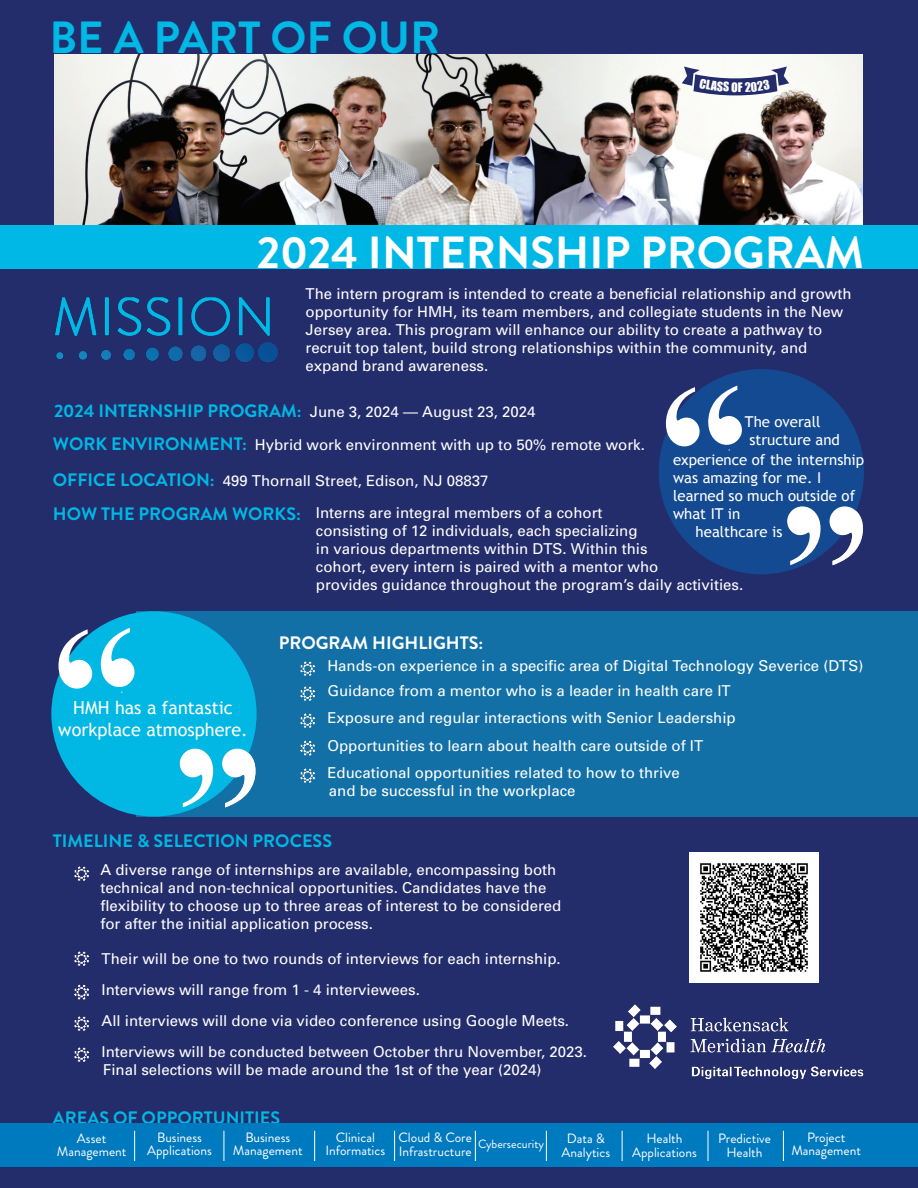
<style>
.page{position:relative;width:918px;height:1188px;background:#242d6b}
.page>*{position:absolute;margin:0;border:0;box-sizing:border-box;transform-origin:0 0}
.t1{font:700 45px "Brandon Grotesque";color:#fff}
.t2{font:700 45px "Brandon Grotesque";color:#00b8e5}
.t3{font:700 18px "Brandon Grotesque";color:#00b8e5}
.t4{font:18px/21.6px "Trebuchet MS";color:#fff;text-align:center}
.t5{font:700 18px "Brandon Grotesque";color:#00b8e3}
.t6{font:700 18px "Brandon Grotesque";color:#fff}
.t7{font:15px/18px "Univers";color:#fff}
.t8{font:15px/18px "Trebuchet MS";color:#fff}
.t9{font:13.5px/13.5px "Brandon Grotesque";color:#fff;text-align:center}
.t10{font:12px "Brandon Grotesque";color:#fff}
.t11{font:12px "Impact";color:#fff}
.s1{font-family:"Brandon Grotesque";font-weight:700;font-size:18px;color:#00b8e5}
</style>
<div class="page">
<img style="left:613px;top:1004px;width:251px;height:75px">
<img style="left:55px;top:297px;width:224px;height:66px">
<div style="left:659px;top:369px;width:205px;height:205px;background:#144a91;border-radius:50%"></div>
<svg style="left:787px;top:506px;width:76px;height:59px"></svg>
<svg style="left:666px;top:386px;width:76px;height:65px"></svg>
<div style="left:136px;top:611px;width:782px;height:206px;background:#1270a6"></div>
<img style="left:300px;top:661px;width:16px;height:15px">
<img style="left:300px;top:686px;width:16px;height:15px">
<img style="left:300px;top:713px;width:16px;height:15px">
<img style="left:300px;top:740px;width:16px;height:16px">
<img style="left:300px;top:768px;width:16px;height:15px">
<div style="left:51px;top:611px;width:206px;height:206px;background:#00b8e3;border-radius:50%"></div>
<svg style="left:180px;top:749px;width:76px;height:58px"></svg>
<svg style="left:58px;top:628px;width:77px;height:65px"></svg>
<img style="left:74px;top:866px;width:16px;height:15px">
<img style="left:74px;top:951px;width:16px;height:15px">
<img style="left:74px;top:984px;width:16px;height:16px">
<img style="left:74px;top:1016px;width:16px;height:15px">
<img style="left:74px;top:1047px;width:16px;height:15px">
<div style="left:0;top:1123px;width:918px;height:44px;background:#007abe"></div>
<img style="left:689px;top:853px;width:130px;height:130px">
<img style="left:54px;top:54px;width:808px;height:171px">
<div style="left:0;top:225px;width:918px;height:44px;background:#00b8e5"></div>
<hr style="left:134px;top:1131px;width:1px;height:30px;background:#fff">
<hr style="left:224px;top:1131px;width:1px;height:30px;background:#fff">
<hr style="left:314px;top:1131px;width:1px;height:30px;background:#fff">
<hr style="left:394px;top:1131px;width:1px;height:30px;background:#fff">
<hr style="left:475px;top:1131px;width:1px;height:30px;background:#fff">
<hr style="left:546px;top:1131px;width:1px;height:30px;background:#fff">
<hr style="left:622px;top:1131px;width:1px;height:30px;background:#fff">
<hr style="left:708px;top:1131px;width:1px;height:30px;background:#fff">
<hr style="left:783px;top:1131px;width:1px;height:30px;background:#fff">
<svg style="left:682px;top:67px;width:107px;height:30px"></svg>
<p class="t2" style="left:50px;top:6px;width:392px">BE A PART OF OUR</p>
<p class="t11" style="left:738px;top:78px;width:6px">F</p>
<p class="t1" style="left:257px;top:221px;width:609px">2024 INTERNSHIP PROGRAM</p>
<p class="t7" style="left:306px;top:285px;width:547px">The intern program is intended to create a beneficial relationship and growth opportunity for HMH, its team members, and collegiate students in the New Jersey area. This program will enhance our ability to create a pathway to recruit top talent, build strong relationships within the community, and expand brand awareness.</p>
<p class="t7" style="left:54px;top:402px;width:483px"><span class="s1">2024 INTERNSHIP PROGRAM:</span> June 3, 2024 — August 23, 2024</p>
<p class="t7" style="left:53px;top:436px;width:594px"><span class="s1">WORK ENVIRONMENT:</span> Hybrid work environment with up to 50% remote work.</p>
<p class="t7" style="left:53px;top:472px;width:437px"><span class="s1">OFFICE LOCATION:</span> 499 Thornall Street, Edison, NJ 08837</p>
<p class="t8" style="left:749px;top:413px;width:92px;text-indent:-5px">The overall structure and</p>
<p class="t8" style="left:673px;top:451px;width:193px">experience of the internship</p>
<p class="t8" style="left:673px;top:469px;width:150px">was amazing for me. I</p>
<p class="t8" style="left:673px;top:487px;width:184px">learned so much outside of</p>
<p class="t8" style="left:673px;top:505px;width:69px">what IT in</p>
<p class="t8" style="left:696px;top:523px;width:88px">healthcare is</p>
<p class="t7" style="left:316px;top:504px;width:429px">Interns are integral members of a cohort<br>consisting of 12 individuals, each specializing<br>in various departments within DTS. Within this<br>cohort, every intern is paired with a mentor who<br>provides guidance throughout the program’s daily activities.</p>
<p class="t3" style="left:53px;top:501px;width:250px">HOW THE PROGRAM WORKS:</p>
<p class="t4" style="left:58px;top:697px;width:191px">HMH has a fantastic workplace atmosphere.</p>
<p class="t6" style="left:279px;top:630px;width:206px">PROGRAM HIGHLIGHTS:</p>
<p class="t7" style="left:327px;top:657px;width:538px">Hands-on experience in a specific area of Digital Technology Severice (DTS)</p>
<p class="t7" style="left:327px;top:682px;width:405px">Guidance from a mentor who is a leader in health care IT</p>
<p class="t7" style="left:327px;top:709px;width:410px">Exposure and regular interactions with Senior Leadership</p>
<p class="t7" style="left:327px;top:737px;width:377px">Opportunities to learn about health care outside of IT</p>
<p class="t7" style="left:327px;top:764px;width:354px">Educational opportunities related to how to thrive and be successful in the workplace</p>
<p class="t5" style="left:53px;top:828px;width:281px">TIMELINE &amp; SELECTION PROCESS</p>
<p class="t7" style="left:100px;top:861px;width:462px">A diverse range of internships are available, encompassing both technical and non-technical opportunities. Candidates have the flexibility to choose up to three areas of interest to be considered for after the initial application process.</p>
<p class="t7" style="left:102px;top:949px;width:461px">Their will be one to two rounds of interviews for each internship.</p>
<p class="t7" style="left:102px;top:981px;width:320px">Interviews will range from 1 - 4 interviewees.</p>
<p class="t7" style="left:102px;top:1012px;width:469px">All interviews will done via video conference using Google Meets.</p>
<p class="t7" style="left:102px;top:1043px;width:487px">Interviews will be conducted between October thru November, 2023.<br>Final selections will be made around the 1st of the year (2024)</p>
<p class="t3" style="left:53px;top:1105px;width:229px">AREAS OF OPPORTUNITIES</p>
<p class="t9" style="left:57px;top:1131px;width:71px">Asset<br>Management</p>
<p class="t9" style="left:157px;top:1130px;width:46px">Business</p>
<p class="t9" style="left:147px;top:1144px;width:66px">Applications</p>
<p class="t9" style="left:245px;top:1130px;width:46px">Business</p>
<p class="t9" style="left:233px;top:1144px;width:71px">Management</p>
<p class="t9" style="left:336px;top:1131px;width:41px">Clinical</p>
<p class="t9" style="left:325px;top:1144px;width:61px">Informatics</p>
<p class="t9" style="left:399px;top:1131px;width:75px">Cloud &amp; Core</p>
<p class="t9" style="left:399px;top:1145px;width:75px">Infrastructure</p>
<p class="t10" style="left:478px;top:1136px;width:67px">Cybersecurity</p>
<p class="t9" style="left:567px;top:1132px;width:39px">Data &amp;</p>
<p class="t9" style="left:562px;top:1146px;width:50px">Analytics</p>
<p class="t9" style="left:632px;top:1132px;width:66px">Health<br>Applications</p>
<p class="t9" style="left:718px;top:1132px;width:54px">Predictive</p>
<p class="t9" style="left:727px;top:1146px;width:38px">Health</p>
<p class="t9" style="left:807px;top:1131px;width:40px">Project</p>
<p class="t9" style="left:791px;top:1144px;width:71px">Management</p>
</div>
